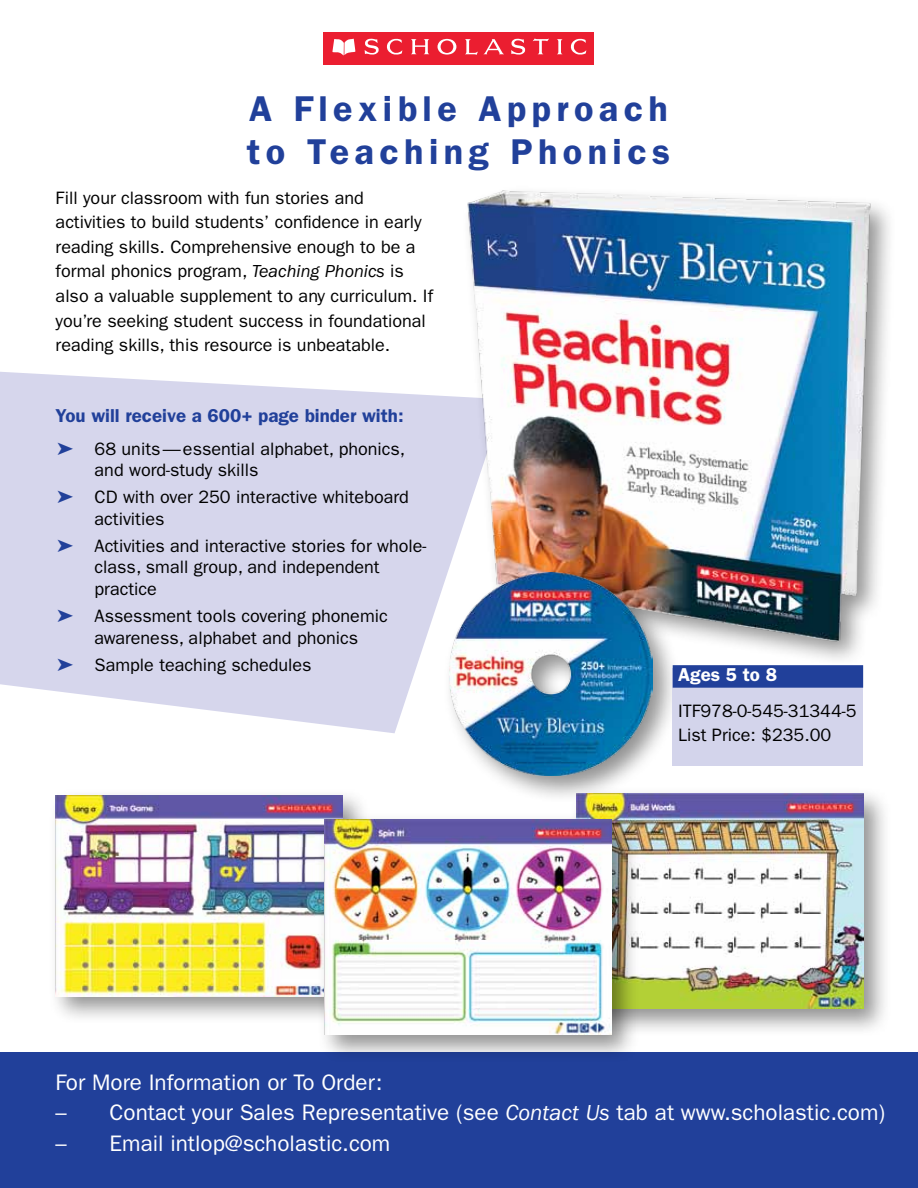
<style>
.page{position:relative;width:918px;height:1188px;background:#fff}
.page>*{position:absolute;margin:0;border:0;box-sizing:border-box;transform-origin:0 0}
.t1{font:600 36px/43.2px "ITC Franklin Gothic Std";letter-spacing:.15em;color:#21409a}
.t2{font:22.5px "ITC Franklin Gothic Std";color:#fff}
.t3{font:600 18.75px "ITC Franklin Gothic Std";color:#21409a}
.t4{font:600 18.75px "ITC Franklin Gothic Std";color:#fff}
.t5{font:18px/24.6px "ITC Franklin Gothic Std";color:#000}
.s1{font-style:italic}
.s2{color:#21409a}
</style>
<div class="page">
<div style="left:0;top:1052px;width:918px;height:136px;background:#21409a"></div>
<svg style="left:0;top:372px;width:450px;height:361px;background:#dadaee"></svg>
<div style="left:324px;top:32px;width:270px;height:32px;background:#eb1e30"></div>
<svg style="left:332px;top:39px;width:23px;height:17px"></svg>
<svg style="left:365px;top:39px;width:14px;height:16px"></svg>
<svg style="left:387px;top:39px;width:15px;height:16px"></svg>
<svg style="left:411px;top:39px;width:18px;height:15px"></svg>
<svg style="left:511px;top:39px;width:14px;height:16px"></svg>
<svg style="left:533px;top:38px;width:16px;height:16px"></svg>
<svg style="left:557px;top:39px;width:5px;height:15px"></svg>
<svg style="left:570px;top:39px;width:16px;height:16px"></svg>
<svg style="left:438px;top:39px;width:18px;height:16px"></svg>
<svg style="left:465px;top:39px;width:39px;height:16px"></svg>
<img style="left:450px;top:190px;width:436px;height:461px">
<div style="left:442px;top:565px;width:239px;height:239px;background:#000;opacity:.43"></div>
<img style="left:450px;top:572px;width:203px;height:203px">
<div style="left:569px;top:786px;width:323px;height:252px;background:#000;opacity:.43"></div>
<img style="left:577px;top:794px;width:286px;height:215px">
<div style="left:48px;top:788px;width:323px;height:237px;background:#000;opacity:.43"></div>
<img style="left:56px;top:795px;width:286px;height:201px">
<div style="left:317px;top:812px;width:323px;height:252px;background:#000;opacity:.43"></div>
<img style="left:325px;top:820px;width:286px;height:215px">
<div style="left:673px;top:669px;width:190px;height:97px;background:#d3d4eb"></div>
<div style="left:673px;top:665px;width:190px;height:23px;background:#21409a"></div>
<h1 class="t1" style="left:247px;top:87px;width:425px">A Flexible Approach to Teaching Phonics</h1>
<p class="t5" style="left:56px;top:185px;width:379px">Fill your classroom with fun stories and activities to build students’ confidence in early reading skills. Comprehensive enough to be a formal phonics program, <span class="s1">Teaching Phonics</span> is also a valuable supplement to any curriculum. If you’re seeking student success in foundational reading skills, this resource is unbeatable.</p>
<p class="t3" style="left:56px;top:405px;width:350px">You will receive a 600+ page binder with:</p>
<p class="t5" style="left:95px;top:438px;width:312px;line-height:21.6px;text-indent:-37px"><span class="s2">➤</span> 68 units—essential alphabet, phonics, and word-study skills</p>
<p class="t5" style="left:95px;top:486px;width:316px;line-height:21.6px;text-indent:-37px"><span class="s2">➤</span> CD with over 250 interactive whiteboard activities</p>
<p class="t5" style="left:95px;top:535px;width:333px;line-height:21.6px;text-indent:-37px"><span class="s2">➤</span> Activities and interactive stories for whole&shy;class, small group, and independent practice</p>
<p class="t5" style="left:57px;top:605px;width:332px;line-height:21.6px;text-align:center"><span class="s2">➤</span> Assessment tools covering phonemic awareness, alphabet and phonics</p>
<p class="t5" style="left:57px;top:652px;width:256px"><span class="s2">➤</span> Sample teaching schedules</p>
<p class="t4" style="left:678px;top:664px;width:100px">Ages 5 to 8</p>
<p class="t5" style="left:678px;top:699px;width:180px">ITF978-0-545-31344-5<br>List Price: $235.00</p>
<p class="t2" style="left:56px;top:1069px;width:329px">For More Information or To Order:</p>
<p class="t2" style="left:56px;top:1100px;width:831px">– Contact your Sales Representative (see <span class="s1">Contact Us</span> tab at www.scholastic.com)</p>
<p class="t2" style="left:56px;top:1130px;width:336px">– Email intlop@scholastic.com</p>
</div>
